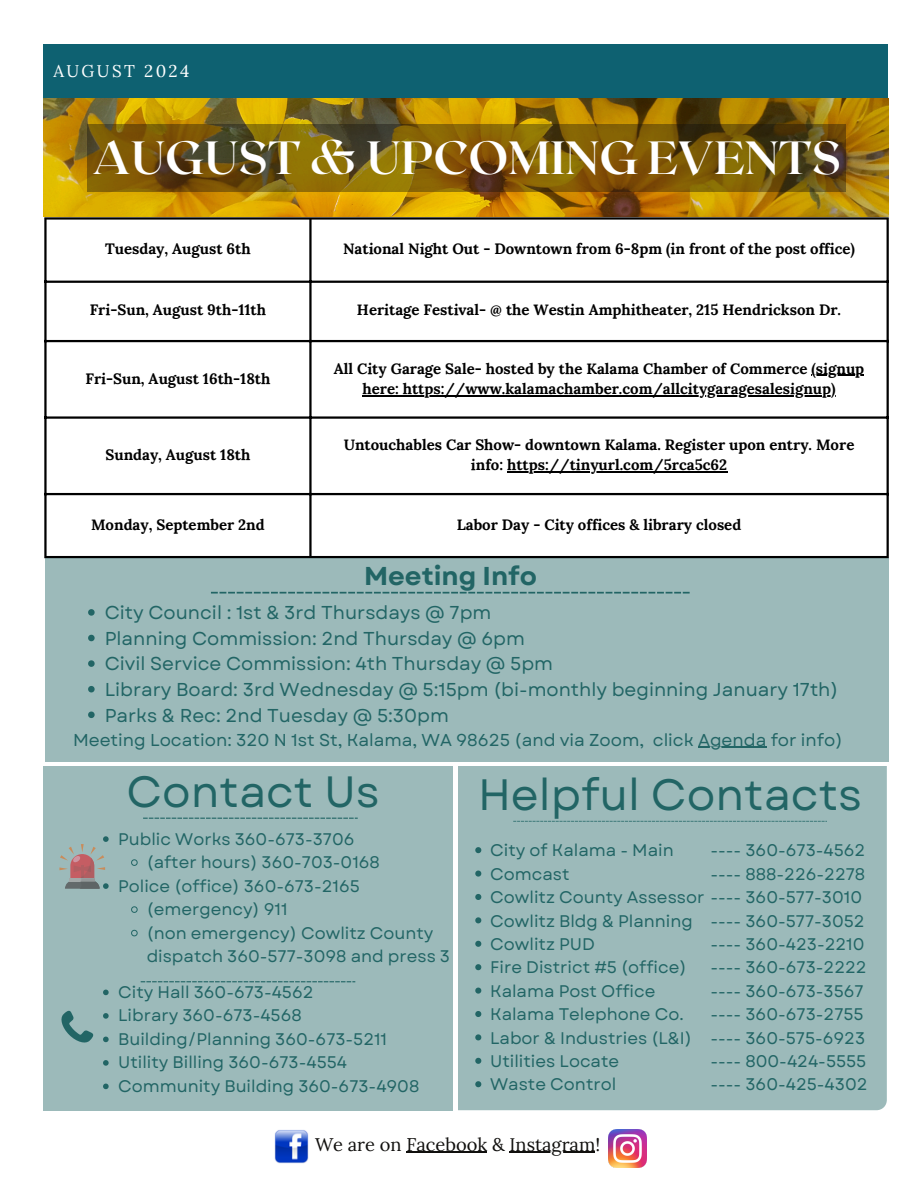
<style>
.page{position:relative;width:918px;height:1188px;background:#fff}
.page>*{position:absolute;margin:0;border:0;box-sizing:border-box;transform-origin:0 0}
.t1{font:700 46.5px "Roxborough CF";color:#fff}
.t2{font:43.8px "Garet";color:#226565}
.t3{font:43.65px "Garet";color:#226565}
.t4{font:700 25.8px "Garet";color:#226565}
.t5{font:18.6px "Garet";color:#226565}
.t6{font:18.3px "Lora";color:#100f0d}
.t7{font:17.25px "Garet";color:#226565}
.t8{font:16.95px "Lora";letter-spacing:.14em;color:#fff}
.t9{font:16.8px/23.5px "Garet";color:#226565}
.t10{font:700 15px/20.2px "Lora";color:#000;text-align:center}
</style>
<div class="page">
<div style="left:43px;top:44px;width:845px;height:54px;background:#0e6171"></div>
<img style="left:274px;top:1130px;width:35px;height:34px">
<img style="left:609px;top:1129px;width:38px;height:38px">
<hr style="left:812px;top:375px;width:52px;height:1px;background:#000">
<hr style="left:362px;top:395px;width:474px;height:1px;background:#000">
<hr style="left:507px;top:472px;width:220px;height:1px;background:#000">
<hr style="left:44px;top:220px;width:3px;height:336px;background:#000">
<hr style="left:309px;top:220px;width:3px;height:336px;background:#000">
<hr style="left:887px;top:220px;width:2px;height:336px;background:#000">
<hr style="left:44px;top:217px;width:845px;height:3px;background:#000">
<hr style="left:44px;top:281px;width:845px;height:2px;background:#000">
<hr style="left:44px;top:340px;width:845px;height:2px;background:#000">
<hr style="left:44px;top:416px;width:845px;height:3px;background:#000">
<hr style="left:44px;top:493px;width:845px;height:2px;background:#000">
<hr style="left:44px;top:556px;width:845px;height:2px;background:#000">
<div style="left:46px;top:558px;width:842px;height:204px;background:#9cbaba"></div>
<svg style="left:88px;top:609px;width:7px;height:7px"></svg>
<svg style="left:88px;top:635px;width:7px;height:6px"></svg>
<svg style="left:88px;top:660px;width:7px;height:7px"></svg>
<svg style="left:88px;top:686px;width:7px;height:6px"></svg>
<svg style="left:88px;top:712px;width:7px;height:6px"></svg>
<hr style="left:698px;top:747px;width:68px;height:1px;background:#226565">
<svg style="left:211px;top:592px;width:479px;height:2px"></svg>
<img style="left:43px;top:99px;width:845px;height:118px">
<div style="left:459px;top:766px;width:428px;height:344px;background:#9cbaba"></div>
<svg style="left:475px;top:847px;width:6px;height:6px"></svg>
<svg style="left:475px;top:871px;width:6px;height:6px"></svg>
<svg style="left:475px;top:894px;width:6px;height:6px"></svg>
<svg style="left:475px;top:917px;width:6px;height:6px"></svg>
<svg style="left:475px;top:941px;width:6px;height:6px"></svg>
<svg style="left:475px;top:964px;width:6px;height:6px"></svg>
<svg style="left:475px;top:988px;width:6px;height:6px"></svg>
<svg style="left:475px;top:1011px;width:6px;height:6px"></svg>
<svg style="left:475px;top:1034px;width:6px;height:6px"></svg>
<svg style="left:475px;top:1058px;width:6px;height:6px"></svg>
<svg style="left:475px;top:1081px;width:6px;height:6px"></svg>
<svg style="left:513px;top:821px;width:314px;height:1px"></svg>
<div style="left:43px;top:766px;width:410px;height:345px;background:#9cbaba"></div>
<svg style="left:131px;top:859px;width:7px;height:7px"></svg>
<svg style="left:131px;top:906px;width:7px;height:7px"></svg>
<svg style="left:131px;top:930px;width:7px;height:7px"></svg>
<svg style="left:103px;top:990px;width:6px;height:5px"></svg>
<svg style="left:103px;top:1013px;width:6px;height:6px"></svg>
<svg style="left:103px;top:1037px;width:6px;height:5px"></svg>
<svg style="left:103px;top:1060px;width:6px;height:6px"></svg>
<svg style="left:103px;top:1084px;width:6px;height:5px"></svg>
<svg style="left:59px;top:836px;width:50px;height:53px;background:#9c9d9d"></svg>
<svg style="left:59px;top:1010px;width:35px;height:35px"></svg>
<svg style="left:143px;top:818px;width:215px;height:1px"></svg>
<svg style="left:141px;top:981px;width:214px;height:1px"></svg>
<svg style="left:87px;top:124px;width:759px;height:68px;background:#74560b"></svg>
<hr style="left:406px;top:1152px;width:81px;height:1px;background:#100f0d">
<hr style="left:510px;top:1152px;width:85px;height:1px;background:#100f0d">
<p class="t8" style="left:53px;top:60px;width:137px">AUGUST 2024</p>
<p class="t1" style="left:92px;top:127px;width:750px">AUGUST &amp; UPCOMING EVENTS</p>
<p class="t10" style="left:105px;top:239px;width:147px">Tuesday, August 6th</p>
<p class="t10" style="left:343px;top:239px;width:513px">National Night Out - Downtown from 6-8pm (in front of the post office)</p>
<h1 class="t10" style="left:90px;top:300px;width:178px">Fri-Sun, August 9th-11th</h1>
<p class="t10" style="left:357px;top:300px;width:486px">Heritage Festival- @ the Westin Amphitheater, 215 Hendrickson Dr.</p>
<p class="t10" style="left:85px;top:368px;width:186px">Fri-Sun, August 16th-18th</p>
<p class="t10" style="left:334px;top:358px;width:532px">All City Garage Sale- hosted by the Kalama Chamber of Commerce (signup</p>
<p class="t10" style="left:362px;top:378px;width:475px">here: https://www.kalamachamber.com/allcitygaragesalesignup)</p>
<p class="t10" style="left:105px;top:445px;width:146px">Sunday, August 18th</p>
<p class="t10" style="left:344px;top:435px;width:512px">Untouchables Car Show- downtown Kalama. Register upon entry. More info: https://tinyurl.com/5rca5c62</p>
<p class="t10" style="left:91px;top:514px;width:175px">Monday, September 2nd</p>
<p class="t10" style="left:457px;top:514px;width:286px">Labor Day - City offices &amp; library closed</p>
<p class="t4" style="left:364px;top:558px;width:174px">Meeting Info</p>
<p class="t5" style="left:105px;top:599px;width:388px">City Council : 1st &amp; 3rd Thursdays @ 7pm</p>
<h3 class="t5" style="left:105px;top:625px;width:422px">Planning Commission: 2nd Thursday @ 6pm</h3>
<p class="t5" style="left:105px;top:650px;width:450px">Civil Service Commission: 4th Thursday @ 5pm</p>
<p class="t5" style="left:105px;top:676px;width:735px">Library Board: 3rd Wednesday @ 5:15pm (bi-monthly beginning January 17th)</p>
<p class="t5" style="left:105px;top:702px;width:346px">Parks &amp; Rec: 2nd Tuesday @ 5:30pm</p>
<p class="t7" style="left:73px;top:727px;width:771px">Meeting Location: 320 N 1st St, Kalama, WA 98625 (and via Zoom, click Agenda for info)</p>
<p class="t3" style="left:127px;top:761px;width:255px">Contact Us</p>
<p class="t2" style="left:478px;top:763px;width:386px">Helpful Contacts</p>
<p class="t9" style="left:118px;top:827px;width:238px">Public Works 360-673-3706</p>
<p class="t9" style="left:147px;top:851px;width:235px">(after hours) 360-703-0168</p>
<p class="t9" style="left:118px;top:874px;width:243px">Police (office) 360-673-2165</p>
<p class="t9" style="left:147px;top:898px;width:142px">(emergency) 911</p>
<p class="t9" style="left:147px;top:921px;width:305px">(non emergency) Cowlitz County dispatch 360-577-3098 and press 3</p>
<p class="t9" style="left:118px;top:980px;width:197px">City Hall 360-673-4562</p>
<p class="t9" style="left:118px;top:1004px;width:185px">Library 360-673-4568</p>
<p class="t9" style="left:118px;top:1027px;width:271px">Building/Planning 360-673-5211</p>
<p class="t9" style="left:118px;top:1051px;width:230px">Utility Billing 360-673-4554</p>
<p class="t9" style="left:118px;top:1074px;width:303px">Community Building 360-673-4908</p>
<p class="t9" style="left:490px;top:839px;width:185px">City of Kalama - Main</p>
<p class="t9" style="left:490px;top:862px;width:81px">Comcast</p>
<h2 class="t9" style="left:490px;top:909px;width:204px">Cowlitz Bldg &amp; Planning</h2>
<p class="t9" style="left:490px;top:932px;width:106px">Cowlitz PUD</p>
<p class="t9" style="left:490px;top:956px;width:198px">Fire District #5 (office)</p>
<p class="t9" style="left:490px;top:979px;width:167px">Kalama Post Office</p>
<p class="t9" style="left:490px;top:1003px;width:195px">Kalama Telephone Co.</p>
<p class="t9" style="left:490px;top:1026px;width:203px">Labor &amp; Industries (L&amp;I)</p>
<p class="t9" style="left:490px;top:1050px;width:131px">Utilities Locate</p>
<p class="t9" style="left:490px;top:1073px;width:128px">Waste Control</p>
<h2 class="t9" style="left:710px;top:839px;width:157px">---- 360-673-4562</h2>
<p class="t9" style="left:710px;top:862px;width:156px">---- 888-226-2278</p>
<p class="t9" style="left:490px;top:886px;width:373px">Cowlitz County Assessor ---- 360-577-3010</p>
<p class="t9" style="left:710px;top:909px;width:156px">---- 360-577-3052</p>
<p class="t9" style="left:710px;top:932px;width:156px">---- 360-423-2210</p>
<p class="t9" style="left:710px;top:956px;width:158px">---- 360-673-2222</p>
<p class="t9" style="left:710px;top:979px;width:155px">---- 360-673-3567</p>
<p class="t9" style="left:710px;top:1003px;width:155px">---- 360-673-2755</p>
<p class="t9" style="left:710px;top:1026px;width:156px">---- 360-575-6923</p>
<p class="t9" style="left:710px;top:1050px;width:158px">---- 800-424-5555</p>
<p class="t9" style="left:710px;top:1073px;width:159px">---- 360-425-4302</p>
<p class="t6" style="left:315px;top:1132px;width:287px">We are on Facebook &amp; Instagram!</p>
</div>
